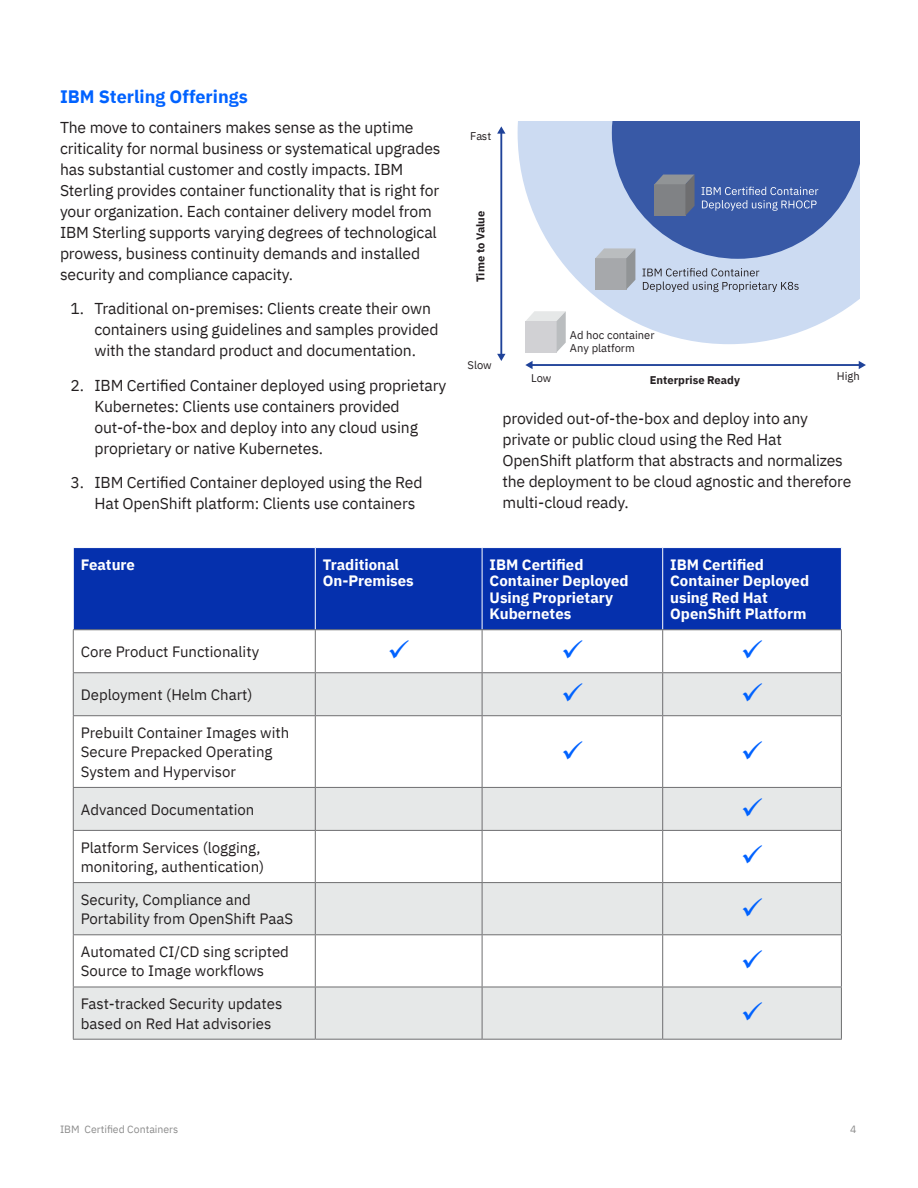
<style>
.page{position:relative;width:918px;height:1188px;background:#fff}
.page>*{position:absolute;margin:0;border:0;box-sizing:border-box;transform-origin:0 0}
.t1{font:700 18px "IBM Plex Sans";color:#0062ff}
.t2{font:15.75px/21px "IBM Plex Sans";letter-spacing:-.01em;color:#231f20}
.t3{font:15px/19.5px "IBM Plex Sans";color:#231f20}
.t4{font:700 15px/16.5px "IBM Plex Sans";color:#fff}
.t5{font:11.1px/13.4px "IBM Plex Sans";color:#241f21}
.t6{font:700 11.1px "IBM Plex Sans";color:#241f21}
.t7{font:10.5px "IBM Plex Sans";color:#8c8c8c}
</style>
<div class="page">
<div style="left:74px;top:548px;width:767px;height:81px;background:#0530ad"></div>
<svg style="left:74px;top:673px;width:767px;height:366px;fill:#e6e8e8"></svg>
<hr style="left:315px;top:548px;width:1px;height:81px;background:#fff">
<hr style="left:482px;top:548px;width:1px;height:81px;background:#fff">
<hr style="left:662px;top:548px;width:1px;height:81px;background:#fff">
<hr style="left:73px;top:629px;width:242px;height:1px;background:#6e6e70">
<hr style="left:73px;top:630px;width:1px;height:42px;background:#6e6e70">
<hr style="left:315px;top:629px;width:167px;height:1px;background:#6e6e70">
<hr style="left:315px;top:630px;width:1px;height:42px;background:#6e6e70">
<hr style="left:482px;top:629px;width:181px;height:1px;background:#6e6e70">
<hr style="left:482px;top:630px;width:1px;height:42px;background:#6e6e70">
<hr style="left:663px;top:629px;width:179px;height:1px;background:#6e6e70">
<hr style="left:662px;top:630px;width:1px;height:42px;background:#6e6e70">
<hr style="left:841px;top:630px;width:1px;height:42px;background:#6e6e70">
<hr style="left:73px;top:672px;width:242px;height:1px;background:#6e6e70">
<hr style="left:73px;top:673px;width:1px;height:42px;background:#6e6e70">
<hr style="left:315px;top:672px;width:167px;height:1px;background:#6e6e70">
<hr style="left:315px;top:673px;width:1px;height:42px;background:#6e6e70">
<hr style="left:482px;top:672px;width:181px;height:1px;background:#6e6e70">
<hr style="left:482px;top:673px;width:1px;height:42px;background:#6e6e70">
<hr style="left:663px;top:672px;width:179px;height:1px;background:#6e6e70">
<hr style="left:662px;top:673px;width:1px;height:42px;background:#6e6e70">
<hr style="left:841px;top:673px;width:1px;height:42px;background:#6e6e70">
<hr style="left:73px;top:715px;width:242px;height:1px;background:#6e6e70">
<hr style="left:73px;top:716px;width:1px;height:71px;background:#6e6e70">
<hr style="left:315px;top:715px;width:167px;height:1px;background:#6e6e70">
<hr style="left:315px;top:716px;width:1px;height:71px;background:#6e6e70">
<hr style="left:482px;top:715px;width:181px;height:1px;background:#6e6e70">
<hr style="left:482px;top:716px;width:1px;height:71px;background:#6e6e70">
<hr style="left:663px;top:715px;width:179px;height:1px;background:#6e6e70">
<hr style="left:662px;top:716px;width:1px;height:71px;background:#6e6e70">
<hr style="left:841px;top:716px;width:1px;height:71px;background:#6e6e70">
<hr style="left:73px;top:787px;width:242px;height:1px;background:#6e6e70">
<hr style="left:73px;top:788px;width:1px;height:42px;background:#6e6e70">
<hr style="left:315px;top:787px;width:167px;height:1px;background:#6e6e70">
<hr style="left:315px;top:788px;width:1px;height:42px;background:#6e6e70">
<hr style="left:482px;top:787px;width:181px;height:1px;background:#6e6e70">
<hr style="left:482px;top:788px;width:1px;height:42px;background:#6e6e70">
<hr style="left:663px;top:787px;width:179px;height:1px;background:#6e6e70">
<hr style="left:662px;top:788px;width:1px;height:42px;background:#6e6e70">
<hr style="left:841px;top:788px;width:1px;height:42px;background:#6e6e70">
<hr style="left:73px;top:830px;width:242px;height:1px;background:#6e6e70">
<hr style="left:73px;top:831px;width:1px;height:51px;background:#6e6e70">
<hr style="left:315px;top:830px;width:167px;height:1px;background:#6e6e70">
<hr style="left:315px;top:831px;width:1px;height:51px;background:#6e6e70">
<hr style="left:482px;top:830px;width:181px;height:1px;background:#6e6e70">
<hr style="left:482px;top:831px;width:1px;height:51px;background:#6e6e70">
<hr style="left:663px;top:830px;width:179px;height:1px;background:#6e6e70">
<hr style="left:662px;top:831px;width:1px;height:51px;background:#6e6e70">
<hr style="left:841px;top:831px;width:1px;height:51px;background:#6e6e70">
<hr style="left:73px;top:882px;width:242px;height:1px;background:#6e6e70">
<hr style="left:73px;top:883px;width:1px;height:51px;background:#6e6e70">
<hr style="left:315px;top:882px;width:167px;height:1px;background:#6e6e70">
<hr style="left:315px;top:883px;width:1px;height:51px;background:#6e6e70">
<hr style="left:482px;top:882px;width:181px;height:1px;background:#6e6e70">
<hr style="left:482px;top:883px;width:1px;height:51px;background:#6e6e70">
<hr style="left:663px;top:882px;width:179px;height:1px;background:#6e6e70">
<hr style="left:662px;top:883px;width:1px;height:51px;background:#6e6e70">
<hr style="left:841px;top:883px;width:1px;height:51px;background:#6e6e70">
<hr style="left:73px;top:934px;width:242px;height:1px;background:#6e6e70">
<hr style="left:73px;top:935px;width:1px;height:52px;background:#6e6e70">
<hr style="left:315px;top:934px;width:167px;height:1px;background:#6e6e70">
<hr style="left:315px;top:935px;width:1px;height:52px;background:#6e6e70">
<hr style="left:482px;top:934px;width:181px;height:1px;background:#6e6e70">
<hr style="left:482px;top:935px;width:1px;height:52px;background:#6e6e70">
<hr style="left:663px;top:934px;width:179px;height:1px;background:#6e6e70">
<hr style="left:662px;top:935px;width:1px;height:52px;background:#6e6e70">
<hr style="left:841px;top:935px;width:1px;height:52px;background:#6e6e70">
<hr style="left:73px;top:987px;width:242px;height:1px;background:#6e6e70">
<hr style="left:73px;top:987px;width:1px;height:52px;background:#6e6e70">
<hr style="left:315px;top:987px;width:167px;height:1px;background:#6e6e70">
<hr style="left:315px;top:987px;width:1px;height:52px;background:#6e6e70">
<hr style="left:482px;top:987px;width:181px;height:1px;background:#6e6e70">
<hr style="left:482px;top:987px;width:1px;height:52px;background:#6e6e70">
<hr style="left:663px;top:987px;width:179px;height:1px;background:#6e6e70">
<hr style="left:662px;top:987px;width:1px;height:52px;background:#6e6e70">
<hr style="left:841px;top:987px;width:1px;height:52px;background:#6e6e70">
<hr style="left:73px;top:1039px;width:242px;height:1px;background:#6e6e70">
<hr style="left:315px;top:1039px;width:167px;height:1px;background:#6e6e70">
<hr style="left:482px;top:1039px;width:181px;height:1px;background:#6e6e70">
<hr style="left:663px;top:1039px;width:179px;height:1px;background:#6e6e70">
<svg style="left:518px;top:121px;width:342px;height:223px;fill:#ccdbf2"></svg>
<hr style="left:531px;top:364px;width:329px;height:2px;background:#1f4299">
<svg style="left:525px;top:361px;width:8px;height:8px"></svg>
<svg style="left:859px;top:361px;width:7px;height:8px"></svg>
<div style="left:525px;top:321px;width:32px;height:31px;background:#d1d1d4"></div>
<svg style="left:526px;top:311px;width:40px;height:41px"></svg>
<svg style="left:595px;top:121px;width:265px;height:171px;background:#7289bd"></svg>
<hr style="left:500px;top:132px;width:2px;height:223px;background:#1f4299">
<svg style="left:497px;top:354px;width:8px;height:7px"></svg>
<svg style="left:497px;top:126px;width:8px;height:8px"></svg>
<svg style="left:563px;top:683px;width:20px;height:19px"></svg>
<svg style="left:743px;top:683px;width:19px;height:19px"></svg>
<svg style="left:563px;top:740px;width:20px;height:19px"></svg>
<svg style="left:743px;top:740px;width:19px;height:19px"></svg>
<svg style="left:743px;top:798px;width:19px;height:18px"></svg>
<svg style="left:743px;top:845px;width:19px;height:19px"></svg>
<svg style="left:743px;top:898px;width:19px;height:18px"></svg>
<svg style="left:743px;top:950px;width:19px;height:18px"></svg>
<svg style="left:743px;top:1002px;width:19px;height:19px"></svg>
<p class="t1" style="left:60px;top:82px;width:189px">IBM Sterling Offerings</p>
<p class="t2" style="left:60px;top:115px;width:382px">The move to containers makes sense as the uptime criticality for normal business or systematical upgrades has substantial customer and costly impacts. IBM Sterling provides container functionality that is right for your organization. Each container delivery model from IBM Sterling supports varying degrees of technological prowess, business continuity demands and installed security and compliance capacity.</p>
<p class="t2" style="left:94px;top:297px;width:346px;text-indent:-24px">1. Traditional on-premises: Clients create their own containers using guidelines and samples provided with the standard product and documentation.</p>
<p class="t2" style="left:94px;top:373px;width:353px;text-indent:-24px">2. IBM Certified Container deployed using proprietary Kubernetes: Clients use containers provided out-of-the-box and deploy into any cloud using proprietary or native Kubernetes.</p>
<p class="t2" style="left:94px;top:471px;width:330px;text-indent:-24px">3. IBM Certified Container deployed using the Red<br>Hat OpenShift platform: Clients use containers</p>
<p class="t5" style="left:470px;top:128px;width:23px">Fast</p>
<p class="t6" style="left:472px;top:282px;width:73px;rotate:-90deg">Time to Value</p>
<p class="t5" style="left:468px;top:358px;width:26px">Slow</p>
<p class="t5" style="left:570px;top:327px;width:86px">Ad hoc container<br>Any platform</p>
<p class="t5" style="left:531px;top:370px;width:22px">Low</p>
<p class="t5" style="left:837px;top:368px;width:24px">High</p>
<p class="t6" style="left:650px;top:371px;width:92px">Enterprise Ready</p>
<p class="t2" style="left:502px;top:407px;width:350px">provided out-of-the-box and deploy into any private or public cloud using the Red Hat OpenShift platform that abstracts and normalizes the deployment to be cloud agnostic and therefore multi-cloud ready.</p>
<p class="t4" style="left:81px;top:555px;width:56px">Feature</p>
<p class="t4" style="left:323px;top:555px;width:93px">Traditional<br>On-Premises</p>
<p class="t4" style="left:490px;top:555px;width:141px">IBM Certified<br>Container Deployed<br>Using Proprietary<br>Kubernetes</p>
<p class="t4" style="left:670px;top:555px;width:141px">IBM Certified<br>Container Deployed using Red Hat<br>OpenShift Platform</p>
<p class="t3" style="left:81px;top:641px;width:180px">Core Product Functionality</p>
<p class="t3" style="left:81px;top:684px;width:173px">Deployment (Helm Chart)</p>
<p class="t3" style="left:81px;top:722px;width:210px">Prebuilt Container Images with<br>Secure Prepacked Operating<br>System and Hypervisor</p>
<p class="t3" style="left:81px;top:798px;width:175px">Advanced Documentation</p>
<p class="t3" style="left:81px;top:836px;width:185px">Platform Services (logging, monitoring, authentication)</p>
<p class="t3" style="left:81px;top:888px;width:214px">Security, Compliance and<br>Portability from OpenShift PaaS</p>
<p class="t3" style="left:81px;top:941px;width:210px">Automated CI/CD sing scripted<br>Source to Image workflows</p>
<p class="t3" style="left:81px;top:993px;width:203px">Fast-tracked Security updates based on Red Hat advisories</p>
<p class="t7" style="left:60px;top:1121px;width:120px">IBM Certified Containers</p>
<p class="t7" style="left:850px;top:1121px;width:8px">4</p>
</div>
